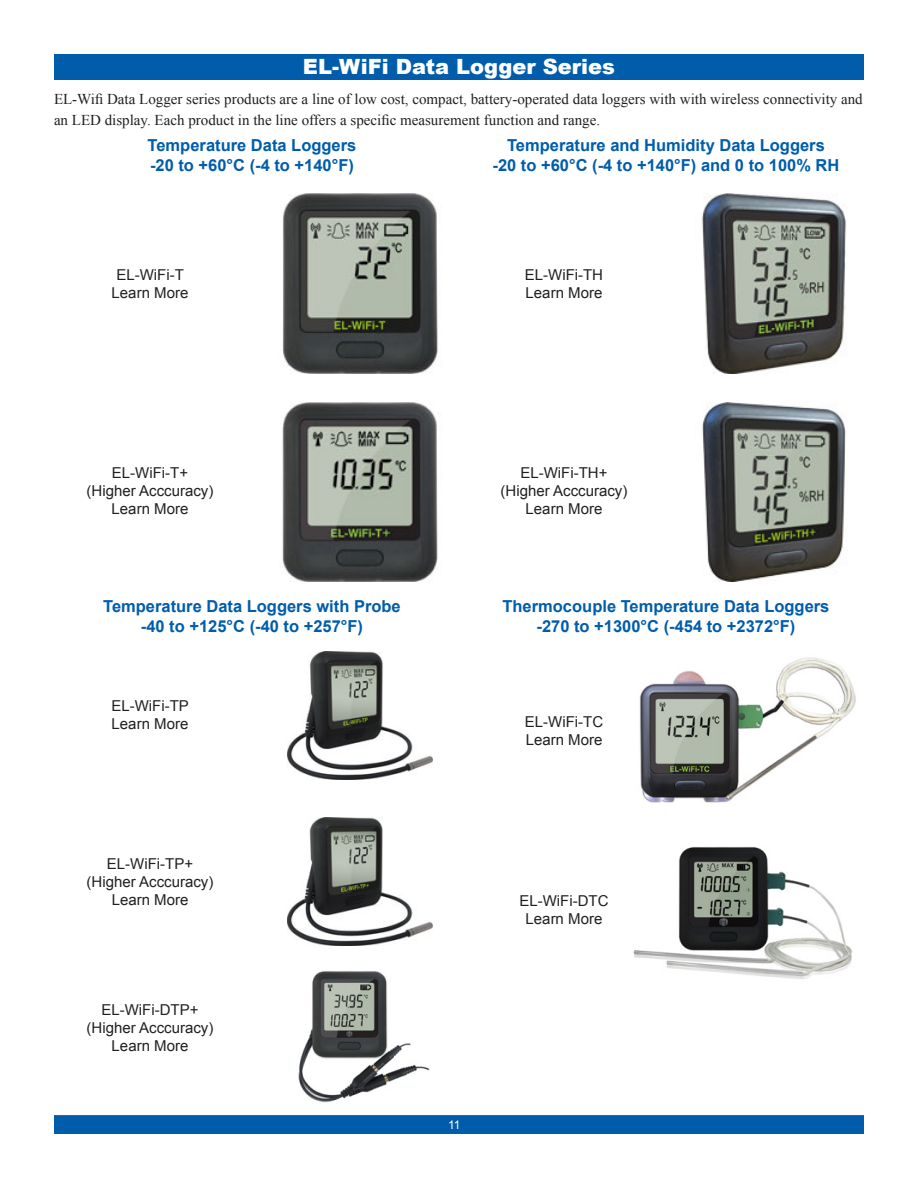
<style>
.page{position:relative;width:918px;height:1188px;background:#fff}
.page>*{position:absolute;margin:0;border:0;box-sizing:border-box;transform-origin:0 0}
.heading{font:900 21px "Arial";color:#fff}
.t1{font:700 16.5px "Arial";color:#015dab}
.t2{font:15px "Arial";color:#231f20}
.t3{font:15px/21px "Times New Roman";color:#231f20}
.t4{font:12px "Arial";color:#fff}
</style>
<div class="page">
<div style="left:54px;top:54px;width:810px;height:26px;background:#015dab"></div>
<div style="left:55px;top:1116px;width:808px;height:17px;background:#015dab"></div>
<div style="left:54px;top:1115px;width:810px;height:19px;border:2px solid #015dab"></div>
<img style="left:282px;top:193px;width:156px;height:180px">
<img style="left:282px;top:402px;width:156px;height:180px">
<img style="left:287px;top:817px;width:146px;height:128px">
<img style="left:287px;top:651px;width:146px;height:128px">
<img style="left:702px;top:193px;width:144px;height:180px">
<img style="left:702px;top:402px;width:144px;height:180px">
<img style="left:633px;top:847px;width:219px;height:132px">
<img style="left:639px;top:657px;width:217px;height:146px">
<img style="left:298px;top:971px;width:132px;height:132px">
<p class="heading" style="left:303px;top:52px;width:314px">EL-WiFi Data Logger Series</p>
<p class="t3" style="left:54px;top:88px;width:810px">EL-Wifi Data Logger series products are a line of low cost, compact, battery-operated data loggers with with wireless connectivity and an LED display. Each product in the line offers a specific measurement function and range.</p>
<p class="t1" style="left:148px;top:134px;width:210px">Temperature Data Loggers</p>
<p class="t1" style="left:150px;top:154px;width:205px">-20 to +60°C (-4 to +140°F)</p>
<p class="t2" style="left:116px;top:264px;width:69px">EL-WiFi-T</p>
<p class="t2" style="left:112px;top:282px;width:78px">Learn More</p>
<p class="t1" style="left:507px;top:134px;width:319px">Temperature and Humidity Data Loggers</p>
<p class="t1" style="left:493px;top:154px;width:348px">-20 to +60°C (-4 to +140°F) and 0 to 100% RH</p>
<p class="t2" style="left:525px;top:264px;width:80px">EL-WiFi-TH</p>
<p class="t2" style="left:526px;top:282px;width:78px">Learn More</p>
<p class="t2" style="left:112px;top:462px;width:78px">EL-WiFi-T+</p>
<p class="t2" style="left:87px;top:480px;width:128px">(Higher Acccuracy)</p>
<p class="t2" style="left:112px;top:498px;width:78px">Learn More</p>
<p class="t1" style="left:103px;top:595px;width:299px">Temperature Data Loggers with Probe</p>
<p class="t1" style="left:141px;top:615px;width:224px">-40 to +125°C (-40 to +257°F)</p>
<p class="t2" style="left:111px;top:696px;width:79px">EL-WiFi-TP</p>
<p class="t2" style="left:112px;top:714px;width:78px">Learn More</p>
<p class="t2" style="left:107px;top:853px;width:88px">EL-WiFi-TP+</p>
<p class="t2" style="left:87px;top:871px;width:128px">(Higher Acccuracy)</p>
<p class="t2" style="left:112px;top:889px;width:78px">Learn More</p>
<p class="t2" style="left:101px;top:999px;width:99px">EL-WiFi-DTP+</p>
<p class="t2" style="left:87px;top:1017px;width:128px">(Higher Acccuracy)</p>
<p class="t2" style="left:112px;top:1035px;width:78px">Learn More</p>
<p class="t2" style="left:520px;top:462px;width:89px">EL-WiFi-TH+</p>
<p class="t2" style="left:501px;top:480px;width:128px">(Higher Acccuracy)</p>
<p class="t2" style="left:526px;top:498px;width:78px">Learn More</p>
<p class="t1" style="left:502px;top:595px;width:328px">Thermocouple Temperature Data Loggers</p>
<p class="t1" style="left:537px;top:615px;width:260px">-270 to +1300°C (-454 to +2372°F)</p>
<p class="t2" style="left:525px;top:711px;width:80px">EL-WiFi-TC</p>
<p class="t2" style="left:526px;top:729px;width:78px">Learn More</p>
<p class="t2" style="left:519px;top:891px;width:91px">EL-WiFi-DTC</p>
<p class="t2" style="left:526px;top:909px;width:78px">Learn More</p>
<p class="t4" style="left:448px;top:1116px;width:14px">11</p>
</div>
